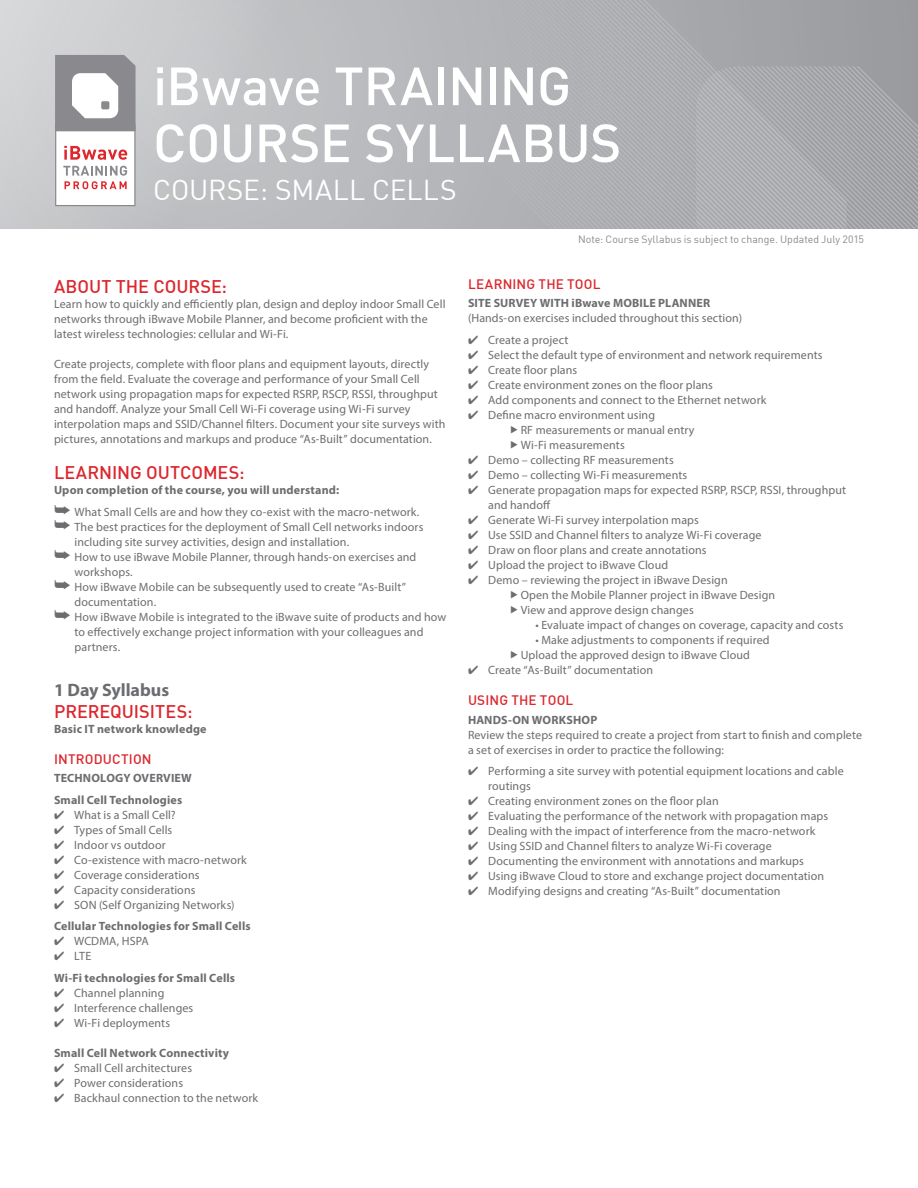
<style>
.page{position:relative;width:918px;height:1188px;background:#fff}
.page>*{position:absolute;margin:0;border:0;box-sizing:border-box;transform-origin:0 0}
.t1{font:52.8px "DI Ni B Medium";letter-spacing:-.005em;color:#fff}
.t2{font:28.2px "DI Ni B Regular";color:#fff}
.big_sub_head{font:18px "DI Ni B Medium";color:#dc272d}
.text{font:700 18px "Myriad Pro";color:#6c6d70}
.sub_head_red{font:13.5px "DI Ni B Medium";letter-spacing:.015em;color:#dc272d}
.text-2{font:12px/15px "Myriad Pro";letter-spacing:.005em;color:#6c6d70}
.text_bold{font:12px/15px "Myriad Pro";letter-spacing:.01em;color:#6c6d70}
.text_bold-2{font:700 12px "Myriad Pro";letter-spacing:.015em;color:#6c6d70}
.big_sub_head-2{font:700 12px "Myriad Pro";letter-spacing:.015em;color:#6c6d70}
.t3{font:10.5px "DI Ni B Regular";color:#8a8a8e}
.s1{font-weight:700}
</style>
<div class="page">
<svg style="left:0;top:0;width:918px;height:229px;background:#c1c2c5"></svg>
<svg style="left:370px;top:0;width:477px;height:229px;background:#afb1b4"></svg>
<svg style="left:696px;top:66px;width:222px;height:163px;background:#a9aaad"></svg>
<svg style="left:55px;top:55px;width:81px;height:151px"></svg>
<p class="t1" style="left:153px;top:52px;width:420px">iBwave TRAINING</p>
<p class="t1" style="left:153px;top:109px;width:470px">COURSE SYLLABUS</p>
<p class="t2" style="left:153px;top:172px;width:305px">COURSE: SMALL CELLS</p>
<p class="t3" style="left:578px;top:233px;width:287px">Note: Course Syllabus is subject to change. Updated July 2015</p>
<p class="big_sub_head" style="left:54px;top:275px;width:175px">ABOUT THE COURSE:</p>
<p class="text-2" style="left:54px;top:296px;width:393px">Learn how to quickly and efficiently plan, design and deploy indoor Small Cell networks through iBwave Mobile Planner, and become proficient with the latest wireless technologies: cellular and Wi-Fi.</p>
<p class="text-2" style="left:54px;top:356px;width:393px">Create projects, complete with floor plans and equipment layouts, directly from the field. Evaluate the coverage and performance of your Small Cell network using propagation maps for expected RSRP, RSCP, RSSI, throughput and handoff. Analyze your Small Cell Wi-Fi coverage using Wi-Fi survey interpolation maps and SSID/Channel filters. Document your site surveys with pictures, annotations and markups and produce “As-Built” documentation.</p>
<p class="big_sub_head" style="left:54px;top:461px;width:192px">LEARNING OUTCOMES:</p>
<p class="text_bold-2" style="left:54px;top:482px;width:287px">Upon completion of the course, you will understand:</p>
<p class="text-2" style="left:54px;top:504px;width:367px">➥ What Small Cells are and how they co-exist with the macro-network.</p>
<p class="text-2" style="left:74px;top:519px;width:350px;text-indent:-20px">➥ The best practices for the deployment of Small Cell networks indoors including site survey activities, design and installation.</p>
<p class="text-2" style="left:74px;top:549px;width:343px;text-indent:-20px">➥ How to use iBwave Mobile Planner, through hands-on exercises and workshops.</p>
<p class="text-2" style="left:74px;top:579px;width:333px;text-indent:-20px">➥ How iBwave Mobile can be subsequently used to create “As-Built” documentation.</p>
<p class="text-2" style="left:74px;top:609px;width:373px;text-indent:-20px">➥ How iBwave Mobile is integrated to the iBwave suite of products and how to effectively exchange project information with your colleagues and partners.</p>
<p class="text" style="left:54px;top:678px;width:117px">1 Day Syllabus</p>
<p class="big_sub_head" style="left:54px;top:700px;width:140px">PREREQUISITES:</p>
<p class="big_sub_head-2" style="left:54px;top:721px;width:154px">Basic IT network knowledge</p>
<p class="sub_head_red" style="left:54px;top:750px;width:99px">INTRODUCTION</p>
<p class="text_bold-2" style="left:54px;top:770px;width:139px">TECHNOLOGY OVERVIEW</p>
<p class="text_bold-2" style="left:54px;top:792px;width:130px">Small Cell Technologies</p>
<p class="text-2" style="left:54px;top:807px;width:123px">✔ What is a Small Cell?</p>
<p class="text-2" style="left:54px;top:822px;width:120px">✔ Types of Small Cells</p>
<p class="text-2" style="left:54px;top:837px;width:113px">✔ Indoor vs outdoor</p>
<p class="text-2" style="left:54px;top:852px;width:194px">✔ Co-existence with macro-network</p>
<p class="text-2" style="left:54px;top:867px;width:147px">✔ Coverage considerations</p>
<p class="text-2" style="left:54px;top:882px;width:143px">✔ Capacity considerations</p>
<p class="text-2" style="left:54px;top:897px;width:182px">✔ SON (Self Organizing Networks)</p>
<p class="text_bold-2" style="left:54px;top:919px;width:198px">Cellular Technologies for Small Cells</p>
<p class="text-2" style="left:54px;top:934px;width:96px">✔ WCDMA, HSPA</p>
<p class="text-2" style="left:54px;top:949px;width:39px">✔ LTE</p>
<p class="text_bold-2" style="left:54px;top:970px;width:183px">Wi-Fi technologies for Small Cells</p>
<p class="text-2" style="left:54px;top:985px;width:112px">✔ Channel planning</p>
<p class="text-2" style="left:54px;top:1000px;width:141px">✔ Interference challenges</p>
<p class="text-2" style="left:54px;top:1015px;width:118px">✔ Wi-Fi deployments</p>
<p class="text_bold-2" style="left:54px;top:1045px;width:177px">Small Cell Network Connectivity</p>
<p class="text-2" style="left:54px;top:1060px;width:140px">✔ Small Cell architectures</p>
<p class="text-2" style="left:54px;top:1075px;width:131px">✔ Power considerations</p>
<p class="text-2" style="left:54px;top:1090px;width:206px">✔ Backhaul connection to the network</p>
<p class="sub_head_red" style="left:468px;top:276px;width:134px">LEARNING THE TOOL</p>
<p class="text_bold" style="left:468px;top:296px;width:276px"><span class="s1">SITE SURVEY WITH iBwave MOBILE PLANNER </span>(Hands-on exercises included throughout this section)</p>
<p class="text-2" style="left:468px;top:332px;width:102px">✔ Create a project</p>
<p class="text-2" style="left:468px;top:347px;width:356px">✔ Select the default type of environment and network requirements</p>
<p class="text-2" style="left:468px;top:362px;width:111px">✔ Create floor plans</p>
<p class="text-2" style="left:468px;top:377px;width:247px">✔ Create environment zones on the floor plans</p>
<p class="text-2" style="left:468px;top:392px;width:300px">✔ Add components and connect to the Ethernet network</p>
<p class="text-2" style="left:468px;top:407px;width:189px">✔ Define macro environment using</p>
<p class="text-2" style="left:521px;top:422px;width:175px">RF measurements or manual entry</p>
<p class="text-2" style="left:521px;top:437px;width:106px">Wi-Fi measurements</p>
<p class="text-2" style="left:468px;top:452px;width:207px">✔ Demo – collecting RF measurements</p>
<p class="text-2" style="left:468px;top:467px;width:221px">✔ Demo – collecting Wi-Fi measurements</p>
<p class="text-2" style="left:488px;top:482px;width:359px;text-indent:-20px">✔ Generate propagation maps for expected RSRP, RSCP, RSSI, throughput and handoff</p>
<p class="text-2" style="left:468px;top:512px;width:232px">✔ Generate Wi-Fi survey interpolation maps</p>
<p class="text-2" style="left:468px;top:527px;width:295px">✔ Use SSID and Channel filters to analyze Wi-Fi coverage</p>
<p class="text-2" style="left:468px;top:542px;width:240px">✔ Draw on floor plans and create annotations</p>
<p class="text-2" style="left:468px;top:557px;width:202px">✔ Upload the project to iBwave Cloud</p>
<p class="text-2" style="left:468px;top:572px;width:261px">✔ Demo – reviewing the project in iBwave Design</p>
<p class="text-2" style="left:521px;top:587px;width:256px">Open the Mobile Planner project in iBwave Design</p>
<p class="text-2" style="left:521px;top:602px;width:175px">View and approve design changes</p>
<p class="text-2" style="left:536px;top:617px;width:309px">• Evaluate impact of changes on coverage, capacity and costs</p>
<p class="text-2" style="left:536px;top:632px;width:236px">• Make adjustments to components if required</p>
<p class="text-2" style="left:521px;top:647px;width:231px">Upload the approved design to iBwave Cloud</p>
<p class="text-2" style="left:468px;top:662px;width:187px">✔ Create “As-Built” documentation</p>
<p class="sub_head_red" style="left:468px;top:692px;width:107px">USING THE TOOL</p>
<p class="text_bold-2" style="left:468px;top:712px;width:131px">HANDS-ON WORKSHOP</p>
<p class="text_bold" style="left:468px;top:727px;width:396px">Review the steps required to create a project from start to finish and complete a set of exercises in order to practice the following:</p>
<p class="text-2" style="left:488px;top:764px;width:357px;text-indent:-20px">✔ Performing a site survey with potential equipment locations and cable routings</p>
<p class="text-2" style="left:468px;top:794px;width:252px">✔ Creating environment zones on the floor plan</p>
<p class="text-2" style="left:468px;top:809px;width:362px">✔ Evaluating the performance of the network with propagation maps</p>
<p class="text-2" style="left:468px;top:824px;width:349px">✔ Dealing with the impact of interference from the macro-network</p>
<p class="text-2" style="left:468px;top:839px;width:305px">✔ Using SSID and Channel filters to analyze Wi-Fi coverage</p>
<p class="text-2" style="left:468px;top:854px;width:337px">✔ Documenting the environment with annotations and markups</p>
<p class="text-2" style="left:468px;top:869px;width:358px">✔ Using iBwave Cloud to store and exchange project documentation</p>
<p class="text-2" style="left:468px;top:884px;width:314px">✔ Modifying designs and creating “As-Built” documentation</p>
</div>
